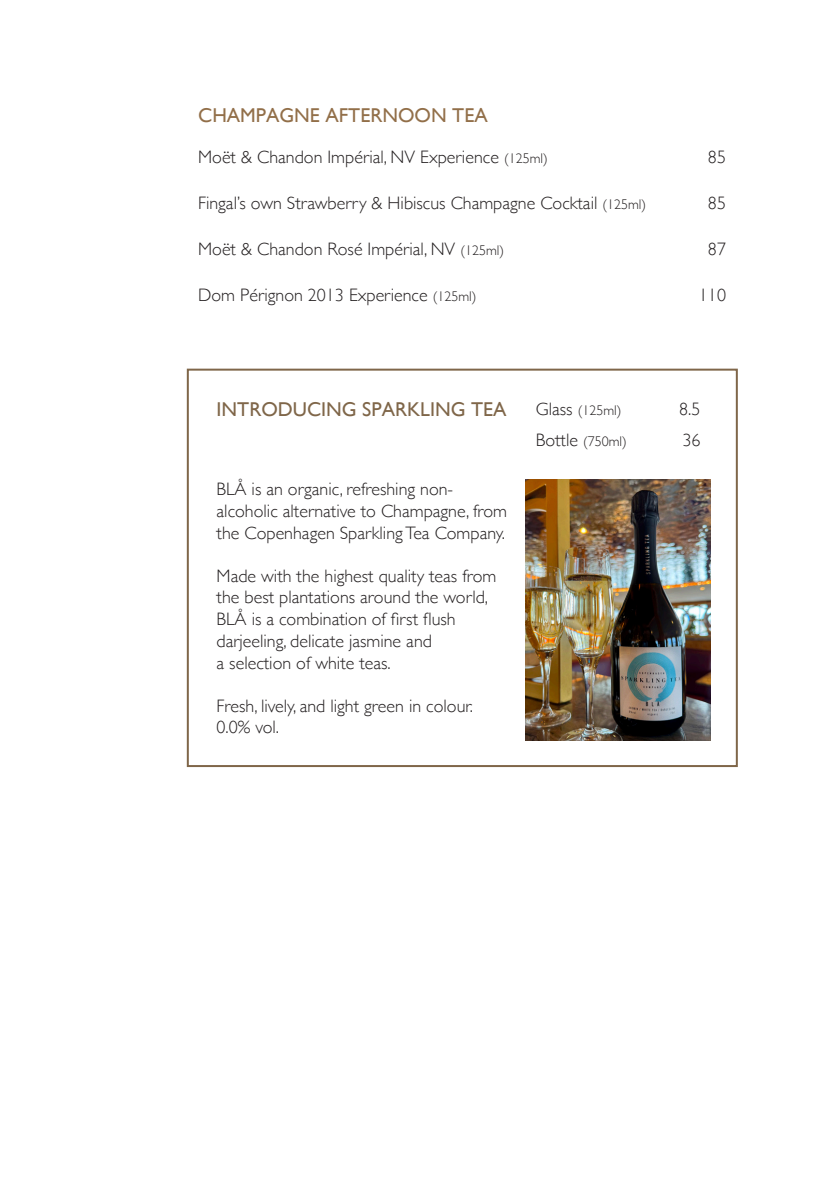
<style>
.page{position:relative;width:840px;height:1191px;background:#fff}
.page>*{position:absolute;margin:0;border:0;box-sizing:border-box;transform-origin:0 0}
.t1{font:20px "Gill Sans";color:#7f6649}
.t2{font:20px "Gill Sans";color:#926f49}
.Paragraph_Style_1{font:300 18px/21.8px "Gill Sans";color:#231f20}
.t3{font:300 14px "Gill Sans";color:#231f20}
.s1{font-size:14px}
.s2{font-size:18px}
</style>
<div class="page">
<img style="left:525px;top:479px;width:185px;height:261px">
<div style="left:187px;top:369px;width:550px;height:398px;border:2px solid #7f6649"></div>
<p class="t2" style="left:198px;top:103px;width:291px">CHAMPAGNE AFTERNOON TEA</p>
<p class="Paragraph_Style_1" style="left:198px;top:145px;width:351px">Moët &amp; Chandon Impérial, NV Experience <span class="s1">(125ml)</span></p>
<p class="Paragraph_Style_1" style="left:707px;top:145px;width:19px">85</p>
<p class="Paragraph_Style_1" style="left:198px;top:191px;width:449px">Fingal’s own Strawberry &amp; Hibiscus Champagne Cocktail <span class="s1">(125ml)</span></p>
<p class="Paragraph_Style_1" style="left:707px;top:191px;width:19px">85</p>
<p class="Paragraph_Style_1" style="left:198px;top:237px;width:307px">Moët &amp; Chandon Rosé Impérial, NV <span class="s1">(125ml)</span></p>
<p class="Paragraph_Style_1" style="left:707px;top:237px;width:19px">87</p>
<p class="Paragraph_Style_1" style="left:198px;top:283px;width:280px">Dom Pérignon 2013 Experience <span class="s1">(125ml)</span></p>
<p class="Paragraph_Style_1" style="left:698px;top:283px;width:28px">110</p>
<p class="t1" style="left:216px;top:398px;width:291px">INTRODUCING SPARKLING TEA</p>
<p class="t3" style="left:535px;top:399px;width:87px"><span class="s2">Glass</span> (125ml)</p>
<p class="Paragraph_Style_1" style="left:679px;top:397px;width:23px">8.5</p>
<p class="t3" style="left:535px;top:431px;width:92px"><span class="s2">Bottle</span> (750ml)</p>
<p class="Paragraph_Style_1" style="left:682px;top:429px;width:19px">36</p>
<p class="Paragraph_Style_1" style="left:216px;top:477px;width:292px">BLÅ is an organic, refreshing non&shy;alcoholic alternative to Champagne, from the Copenhagen Sparkling Tea Company.</p>
<p class="Paragraph_Style_1" style="left:216px;top:564px;width:281px">Made with the highest quality teas from the best plantations around the world, BLÅ is a combination of first flush darjeeling, delicate jasmine and<br>a selection of white teas.</p>
<p class="Paragraph_Style_1" style="left:216px;top:694px;width:258px">Fresh, lively, and light green in colour.<br>0.0% vol.</p>
</div>
